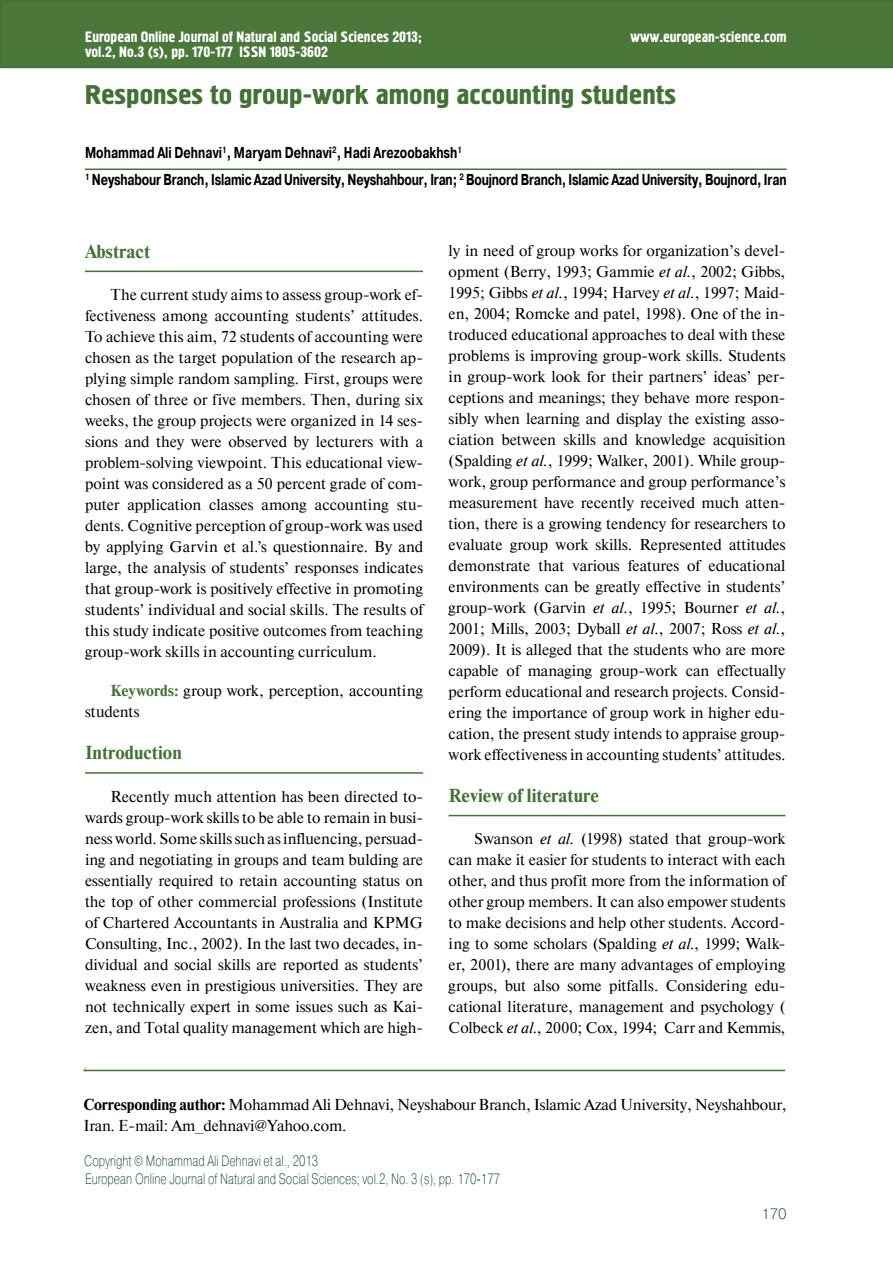
<style>
.page{position:relative;width:893px;height:1263px;background:#fff}
.page>*{position:absolute;margin:0;border:0;box-sizing:border-box;transform-origin:0 0}
.t1{font:27px "Hermes C";color:#437236;scale:1.11 1}
.t2{font:700 18.75px "Newton C";color:#437236}
.t3{font:15.75px/21px "Newton C";color:#000;text-align:justify}
.t4{font:700 15.75px/27.5px "Pragmatica C";letter-spacing:-.02em;color:#000;scale:.75 1}
.t5{font:15px/15.6px "Hermes C";color:#fff}
.t6{font:15px "Pragmatica Light C";color:#0d3e20;scale:.75 1}
.t7{font:15px "Pragmatica Light C";color:#0d3e20}
.s1{font-weight:700;color:#437236}
.s2{font-style:italic}
.s3{font-weight:700}
</style>
<div class="page">
<div style="left:1px;top:1px;width:891px;height:66px;background:#4b773b"></div>
<div style="left:0;top:0;width:893px;height:68px;border:2px solid #437236"></div>
<hr style="left:83px;top:1070px;width:702px;height:1px;background:#437236">
<hr style="left:85px;top:169px;width:702px;height:1px;background:#437236">
<hr style="left:85px;top:271px;width:338px;height:1px;background:#437236">
<hr style="left:85px;top:772px;width:338px;height:2px;background:#437236">
<hr style="left:449px;top:815px;width:336px;height:1px;background:#437236">
<p class="t5" style="left:85px;top:29px;width:338px">European Online Journal of Natural and Social Sciences 2013; vol.2, No.3 (s), pp. 170-177 ISSN 1805-3602</p>
<p class="t5" style="left:630px;top:30px;width:158px">www.european-science.com</p>
<h1 class="t1" style="left:85px;top:80px;width:534px">Responses to group-work among accounting students</h1>
<p class="t4" style="left:85px;top:139px;width:937px">Mohammad Ali Dehnavi<sup>1</sup>, Maryam Dehnavi<sup>2</sup>, Hadi Arezoobakhsh<sup>1<br>1</sup> Neyshabour Branch, Islamic Azad University, Neyshahbour, Iran; <sup>2</sup> Boujnord Branch, Islamic Azad University, Boujnord, Iran</p>
<p class="t2" style="left:85px;top:241px;width:67px">Abstract</p>
<p class="t3" style="left:85px;top:284px;width:340px;text-indent:25px">The current study aims to assess group-work ef&shy;fectiveness among accounting students’ attitudes.<br>To achieve this aim, 72 students of accounting were chosen as the target population of the research ap&shy;plying simple random sampling. First, groups were chosen of three or five members. Then, during six weeks, the group projects were organized in 14 ses&shy;sions and they were observed by lecturers with a problem-solving viewpoint. This educational view&shy;point was considered as a 50 percent grade of com&shy;puter application classes among accounting stu&shy;dents. Cognitive perception of group-work was used by applying Garvin et al.’s questionnaire. By and large, the analysis of students’ responses indicates that group-work is positively effective in promoting students’ individual and social skills. The results of this study indicate positive outcomes from teaching group-work skills in accounting curriculum.</p>
<p class="t3" style="left:85px;top:680px;width:339px;text-indent:26px"><span class="s1">Keywords:</span> group work, perception, accounting students</p>
<p class="t2" style="left:85px;top:742px;width:98px">Introduction</p>
<p class="t3" style="left:85px;top:786px;width:340px;text-indent:26px">Recently much attention has been directed to&shy;wards group-work skills to be able to remain in busi&shy;ness world. Some skills such as influencing, persuad&shy;ing and negotiating in groups and team bulding are essentially required to retain accounting status on the top of other commercial professions (Institute of Chartered Accountants in Australia and KPMG Consulting, Inc., 2002). In the last two decades, in&shy;dividual and social skills are reported as students’ weakness even in prestigious universities. They are not technically expert in some issues such as Kai&shy;zen, and Total quality management which are high-</p>
<p class="t3" style="left:449px;top:240px;width:338px">ly in need of group works for organization’s devel&shy;opment (Berry, 1993; Gammie <span class="s2">et al.</span>, 2002; Gibbs, 1995; Gibbs <span class="s2">et al.</span>, 1994; Harvey <span class="s2">et al.</span>, 1997; Maid&shy;en, 2004; Romcke and patel, 1998). One of the in&shy;troduced educational approaches to deal with these problems is improving group-work skills. Students in group-work look for their partners’ ideas’ per&shy;ceptions and meanings; they behave more respon&shy;sibly when learning and display the existing asso&shy;ciation between skills and knowledge acquisition (Spalding <span class="s2">et al.</span>, 1999; Walker, 2001). While group&shy;work, group performance and group performance’s measurement have recently received much atten&shy;tion, there is a growing tendency for researchers to evaluate group work skills. Represented attitudes demonstrate that various features of educational environments can be greatly effective in students’ group-work (Garvin <span class="s2">et al.</span>, 1995; Bourner <span class="s2">et al.</span>, 2001; Mills, 2003; Dyball <span class="s2">et al.</span>, 2007; Ross <span class="s2">et al.</span>, 2009). It is alleged that the students who are more capable of managing group-work can effectually perform educational and research projects. Consid&shy;ering the importance of group work in higher edu&shy;cation, the present study intends to appraise group&shy;work effectiveness in accounting students’ attitudes.</p>
<p class="t2" style="left:449px;top:785px;width:152px">Review of literature</p>
<p class="t3" style="left:449px;top:828px;width:338px;text-indent:25px">Swanson <span class="s2">et al.</span> (1998) stated that group-work can make it easier for students to interact with each other, and thus profit more from the information of other group members. It can also empower students to make decisions and help other students. Accord&shy;ing to some scholars (Spalding <span class="s2">et al.</span>, 1999; Walk&shy;er, 2001), there are many advantages of employing groups, but also some pitfalls. Considering edu&shy;cational literature, management and psychology ( Colbeck <span class="s2">et al.</span>, 2000; Cox, 1994; Carr and Kemmis,</p>
<p class="t3" style="left:83px;top:1094px;width:705px"><span class="s3">Corresponding author:</span> Mohammad Ali Dehnavi, Neyshabour Branch, Islamic Azad University, Neyshahbour,<br>Iran. E-mail: Am_dehnavi@Yahoo.com.</p>
<p class="t6" style="left:84px;top:1153px;width:313px">Copyright © Mohammad Ali Dehnavi et al., 2013</p>
<p class="t6" style="left:85px;top:1170px;width:555px">European Online Journal of Natural and Social Sciences; vol.2, No. 3 (s), pp. 170-177</p>
<p class="t7" style="left:761px;top:1205px;width:27px">170</p>
</div>
